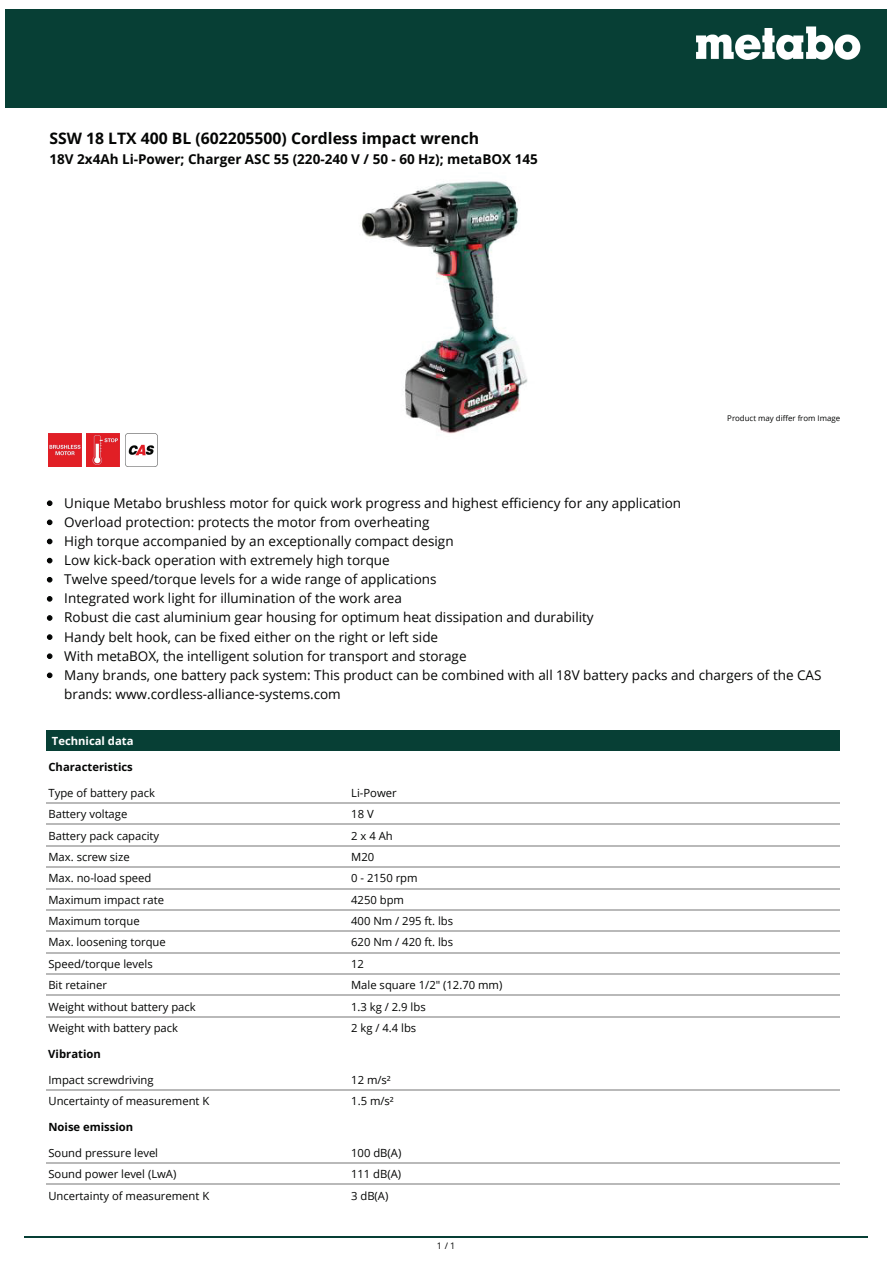
<style>
.page{position:relative;width:893px;height:1263px;background:#fff}
.page>*{position:absolute;margin:0;border:0;box-sizing:border-box;transform-origin:0 0}
.t1{font:700 15.75px "Open Sans";color:#040504}
.t2{font:13.5px/19.2px "Open Sans";color:#040504}
.t3{font:700 13.5px "Open Sans";color:#040504}
.t4{font:11.25px "Open Sans";color:#040504}
.t5{font:700 11.25px "Open Sans";color:#040504}
.t6{font:700 11.25px "Open Sans";color:#fff}
.t7{font:9px "Open Sans";color:#040504}
.t8{font:7.8px "Open Sans";color:#040504}
</style>
<div class="page">
<svg style="left:47px;top:500px;width:5px;height:6px"></svg>
<svg style="left:47px;top:520px;width:5px;height:5px"></svg>
<svg style="left:47px;top:539px;width:5px;height:5px"></svg>
<svg style="left:47px;top:558px;width:5px;height:5px"></svg>
<svg style="left:47px;top:577px;width:5px;height:6px"></svg>
<svg style="left:47px;top:596px;width:5px;height:6px"></svg>
<svg style="left:47px;top:615px;width:5px;height:6px"></svg>
<svg style="left:47px;top:634px;width:5px;height:6px"></svg>
<svg style="left:47px;top:653px;width:5px;height:6px"></svg>
<svg style="left:47px;top:673px;width:5px;height:5px"></svg>
<img style="left:361px;top:181px;width:167px;height:253px">
<img style="left:49px;top:433px;width:32px;height:33px">
<img style="left:87px;top:433px;width:32px;height:33px">
<img style="left:125px;top:433px;width:33px;height:33px">
<div style="left:6px;top:9px;width:880px;height:99px;background:#073f35"></div>
<img style="left:696px;top:26px;width:165px;height:34px">
<hr style="left:25px;top:1236px;width:842px;height:2px;background:#073f35">
<div style="left:46px;top:730px;width:793px;height:21px;background:#073f35"></div>
<hr style="left:46px;top:802px;width:303px;height:2px;background:#b9b9b9">
<hr style="left:349px;top:802px;width:490px;height:2px;background:#b9b9b9">
<hr style="left:46px;top:824px;width:303px;height:1px;background:#b9b9b9">
<hr style="left:349px;top:824px;width:490px;height:1px;background:#b9b9b9">
<hr style="left:46px;top:845px;width:303px;height:1px;background:#b9b9b9">
<hr style="left:349px;top:845px;width:490px;height:1px;background:#b9b9b9">
<hr style="left:46px;top:867px;width:303px;height:1px;background:#b9b9b9">
<hr style="left:349px;top:867px;width:490px;height:1px;background:#b9b9b9">
<hr style="left:46px;top:888px;width:303px;height:1px;background:#b9b9b9">
<hr style="left:349px;top:888px;width:490px;height:1px;background:#b9b9b9">
<hr style="left:46px;top:909px;width:303px;height:1px;background:#b9b9b9">
<hr style="left:349px;top:909px;width:490px;height:1px;background:#b9b9b9">
<hr style="left:46px;top:931px;width:303px;height:1px;background:#b9b9b9">
<hr style="left:349px;top:931px;width:490px;height:1px;background:#b9b9b9">
<hr style="left:46px;top:952px;width:303px;height:1px;background:#b9b9b9">
<hr style="left:349px;top:952px;width:490px;height:1px;background:#b9b9b9">
<hr style="left:46px;top:973px;width:303px;height:2px;background:#b9b9b9">
<hr style="left:349px;top:973px;width:490px;height:2px;background:#b9b9b9">
<hr style="left:46px;top:995px;width:303px;height:1px;background:#b9b9b9">
<hr style="left:349px;top:995px;width:490px;height:1px;background:#b9b9b9">
<hr style="left:46px;top:1016px;width:303px;height:1px;background:#b9b9b9">
<hr style="left:349px;top:1016px;width:490px;height:1px;background:#b9b9b9">
<hr style="left:46px;top:1089px;width:303px;height:1px;background:#b9b9b9">
<hr style="left:349px;top:1089px;width:490px;height:1px;background:#b9b9b9">
<hr style="left:46px;top:1162px;width:303px;height:2px;background:#b9b9b9">
<hr style="left:349px;top:1162px;width:490px;height:2px;background:#b9b9b9">
<hr style="left:46px;top:1184px;width:303px;height:1px;background:#b9b9b9">
<hr style="left:349px;top:1184px;width:490px;height:1px;background:#b9b9b9">
<p class="t1" style="left:50px;top:127px;width:431px">SSW 18 LTX 400 BL (602205500) Cordless impact wrench</p>
<p class="t3" style="left:50px;top:150px;width:490px">18V 2x4Ah Li-Power; Charger ASC 55 (220-240 V / 50 - 60 Hz); metaBOX 145</p>
<p class="t8" style="left:727px;top:413px;width:114px">Product may differ from Image</p>
<p class="t2" style="left:64px;top:493px;width:758px">Unique Metabo brushless motor for quick work progress and highest efficiency for any application<br>Overload protection: protects the motor from overheating<br>High torque accompanied by an exceptionally compact design<br>Low kick-back operation with extremely high torque<br>Twelve speed/torque levels for a wide range of applications<br>Integrated work light for illumination of the work area<br>Robust die cast aluminium gear housing for optimum heat dissipation and durability<br>Handy belt hook, can be fixed either on the right or left side<br>With metaBOX, the intelligent solution for transport and storage<br>Many brands, one battery pack system: This product can be combined with all 18V battery packs and chargers of the CAS brands: www.cordless-alliance-systems.com</p>
<p class="t6" style="left:52px;top:733px;width:83px">Technical data</p>
<p class="t5" style="left:48px;top:759px;width:86px">Characteristics</p>
<p class="t4" style="left:48px;top:785px;width:108px">Type of battery pack</p>
<p class="t4" style="left:351px;top:785px;width:47px">Li-Power</p>
<p class="t4" style="left:48px;top:806px;width:80px">Battery voltage</p>
<p class="t4" style="left:351px;top:806px;width:24px">18 V</p>
<p class="t4" style="left:48px;top:828px;width:112px">Battery pack capacity</p>
<p class="t4" style="left:351px;top:828px;width:43px">2x4Ah</p>
<p class="t4" style="left:48px;top:849px;width:83px">Max. screw size</p>
<p class="t4" style="left:351px;top:849px;width:24px">M20</p>
<p class="t4" style="left:48px;top:871px;width:104px">Max. no-load speed</p>
<p class="t4" style="left:351px;top:871px;width:68px">0 - 2150 rpm</p>
<p class="t4" style="left:48px;top:892px;width:117px">Maximum impact rate</p>
<p class="t4" style="left:351px;top:892px;width:54px">4250 bpm</p>
<p class="t4" style="left:48px;top:913px;width:93px">Maximum torque</p>
<p class="t4" style="left:351px;top:913px;width:103px">400 Nm / 295 ft. lbs</p>
<p class="t4" style="left:48px;top:935px;width:119px">Max. loosening torque</p>
<p class="t4" style="left:351px;top:935px;width:103px">620 Nm / 420 ft. lbs</p>
<p class="t4" style="left:48px;top:956px;width:106px">Speed/torque levels</p>
<p class="t4" style="left:351px;top:956px;width:14px">12</p>
<p class="t4" style="left:48px;top:977px;width:60px">Bit retainer</p>
<p class="t4" style="left:351px;top:977px;width:153px">Male square 1/2" (12.70 mm)</p>
<p class="t4" style="left:48px;top:999px;width:149px">Weight without battery pack</p>
<p class="t4" style="left:351px;top:999px;width:76px">1.3 kg / 2.9 lbs</p>
<p class="t4" style="left:48px;top:1020px;width:131px">Weight with battery pack</p>
<p class="t4" style="left:351px;top:1020px;width:67px">2 kg / 4.4 lbs</p>
<p class="t5" style="left:48px;top:1046px;width:54px">Vibration</p>
<p class="t4" style="left:48px;top:1072px;width:107px">Impact screwdriving</p>
<p class="t4" style="left:351px;top:1072px;width:41px">12 m/s²</p>
<p class="t4" style="left:48px;top:1093px;width:162px">Uncertainty of measurement K</p>
<p class="t4" style="left:351px;top:1093px;width:44px">1.5 m/s²</p>
<p class="t5" style="left:48px;top:1119px;width:86px">Noise emission</p>
<p class="t4" style="left:48px;top:1145px;width:111px">Sound pressure level</p>
<p class="t4" style="left:351px;top:1145px;width:52px">100 dB(A)</p>
<p class="t4" style="left:48px;top:1166px;width:129px">Sound power level (LwA)</p>
<p class="t4" style="left:351px;top:1166px;width:52px">111 dB(A)</p>
<p class="t4" style="left:48px;top:1188px;width:162px">Uncertainty of measurement K</p>
<p class="t4" style="left:351px;top:1188px;width:39px">3 dB(A)</p>
<p class="t7" style="left:436px;top:1239px;width:20px">1/1</p>
</div>
